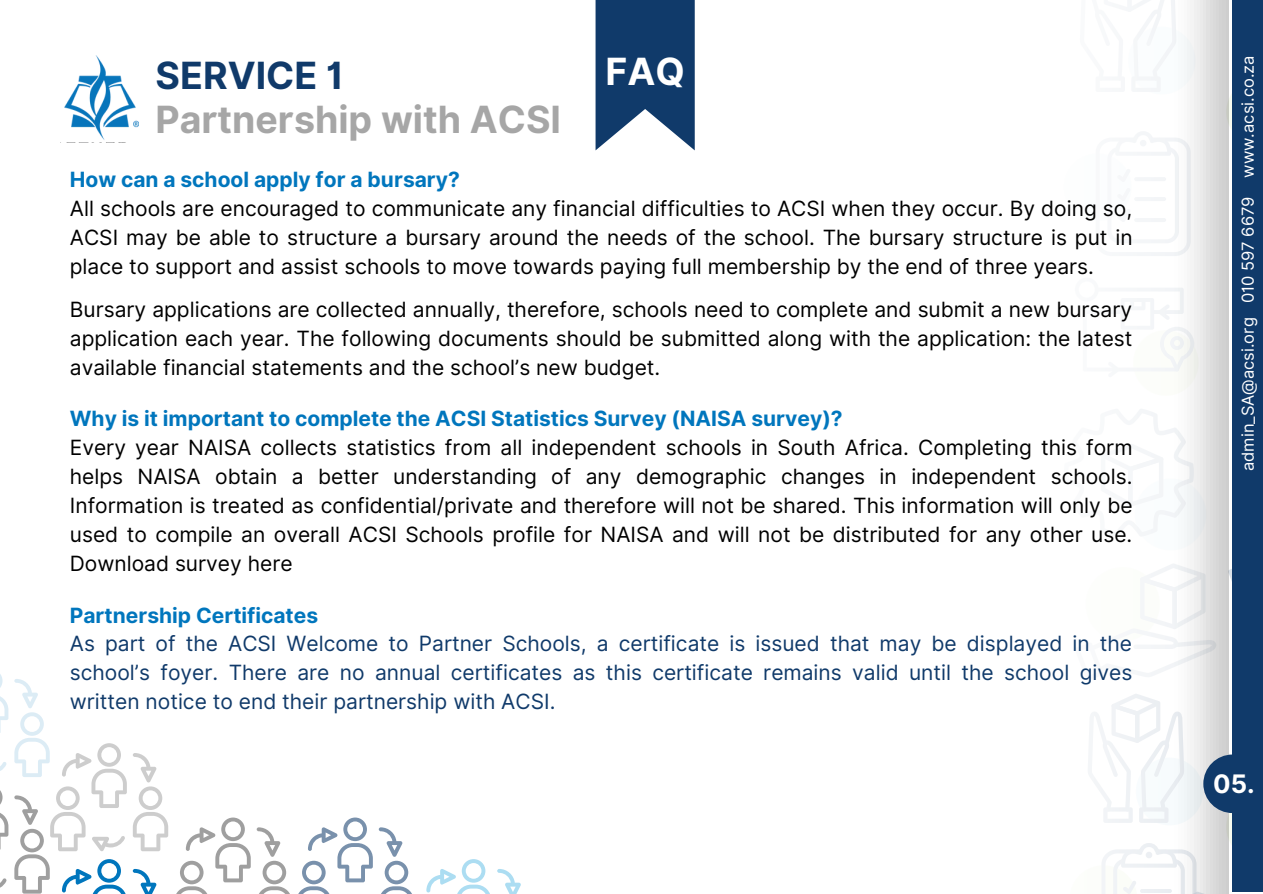
<style>
.page{position:relative;width:1263px;height:894px;background:#fff}
.page>*{position:absolute;margin:0;border:0;box-sizing:border-box;transform-origin:0 0}
.t1{font:700 37.5px "Inter";color:#a6a6a6}
.t2{font:700 37.5px "Inter";color:#103a6a}
.t3{font:700 37.5px "Inter";color:#fff}
.t4{font:700 25.5px "Inter";color:#fff}
.t5{font:21px/28.8px "Inter";color:#000;text-align:justify}
.t6{font:21px/28.8px "Inter";color:#103a6a;text-align:justify}
.t7{font:700 21px "Inter";color:#0076bd}
.t8{font:16.5px "Inter";color:#fff}
</style>
<div class="page">
<img style="left:1169px;top:0;width:94px;height:893px">
<div style="left:1233px;top:0;width:30px;height:891px;background:#103a6a"></div>
<img style="left:64px;top:56px;width:74px;height:84px">
<div style="left:1203px;top:754px;width:59px;height:58px;background:#103a6a;border-radius:50%"></div>
<svg style="left:596px;top:0;width:99px;height:150px"></svg>
<svg style="left:133px;top:753px;width:35px;height:98px"></svg>
<svg style="left:0;top:674px;width:8px;height:59px"></svg>
<svg style="left:0;top:762px;width:7px;height:9px"></svg>
<svg style="left:177px;top:817px;width:74px;height:76px"></svg>
<svg style="left:0;top:790px;width:8px;height:60px"></svg>
<svg style="left:0;top:878px;width:7px;height:10px"></svg>
<svg style="left:426px;top:859px;width:64px;height:34px"></svg>
<svg style="left:497px;top:869px;width:24px;height:24px"></svg>
<svg style="left:257px;top:817px;width:116px;height:76px"></svg>
<svg style="left:379px;top:827px;width:33px;height:66px"></svg>
<svg style="left:14px;top:679px;width:113px;height:214px"></svg>
<svg style="left:133px;top:868px;width:23px;height:25px"></svg>
<h1 class="t2" style="left:156px;top:53px;width:190px">SERVICE 1</h1>
<h1 class="t1" style="left:156px;top:97px;width:407px">Partnership with ACSI</h1>
<h1 class="t3" style="left:606px;top:49px;width:81px">FAQ</h1>
<p class="t7" style="left:70px;top:167px;width:392px">How can a school apply for a bursary?</p>
<p class="t5" style="left:70px;top:194px;width:1064px">All schools are encouraged to communicate any financial difficulties to ACSI when they occur. By doing so, ACSI may be able to structure a bursary around the needs of the school. The bursary structure is put in place to support and assist schools to move towards paying full membership by the end of three years.</p>
<p class="t5" style="left:70px;top:295px;width:1064px">Bursary applications are collected annually, therefore, schools need to complete and submit a new bursary application each year. The following documents should be submitted along with the application: the latest available financial statements and the school’s new budget.</p>
<p class="t7" style="left:70px;top:406px;width:774px">Why is it important to complete the ACSI Statistics Survey (NAISA survey)?</p>
<p class="t5" style="left:70px;top:433px;width:1064px">Every year NAISA collects statistics from all independent schools in South Africa. Completing this form helps NAISA obtain a better understanding of any demographic changes in independent schools.<br>Information is treated as confidential/private and therefore will not be shared. This information will only be used to compile an overall ACSI Schools profile for NAISA and will not be distributed for any other use.<br>Download survey here</p>
<p class="t7" style="left:70px;top:602px;width:250px">Partnership Certificates</p>
<p class="t6" style="left:70px;top:629px;width:1064px">As part of the ACSI Welcome to Partner Schools, a certificate is issued that may be displayed in the school’s foyer. There are no annual certificates as this certificate remains valid until the school gives written notice to end their partnership with ACSI.</p>
<p class="t8" style="left:1238px;top:471px;width:417px;rotate:-90deg">admin_SA@acsi.org 010 597 6679 www.acsi.co.za</p>
<p class="t4" style="left:1213px;top:768px;width:43px">05.</p>
</div>
